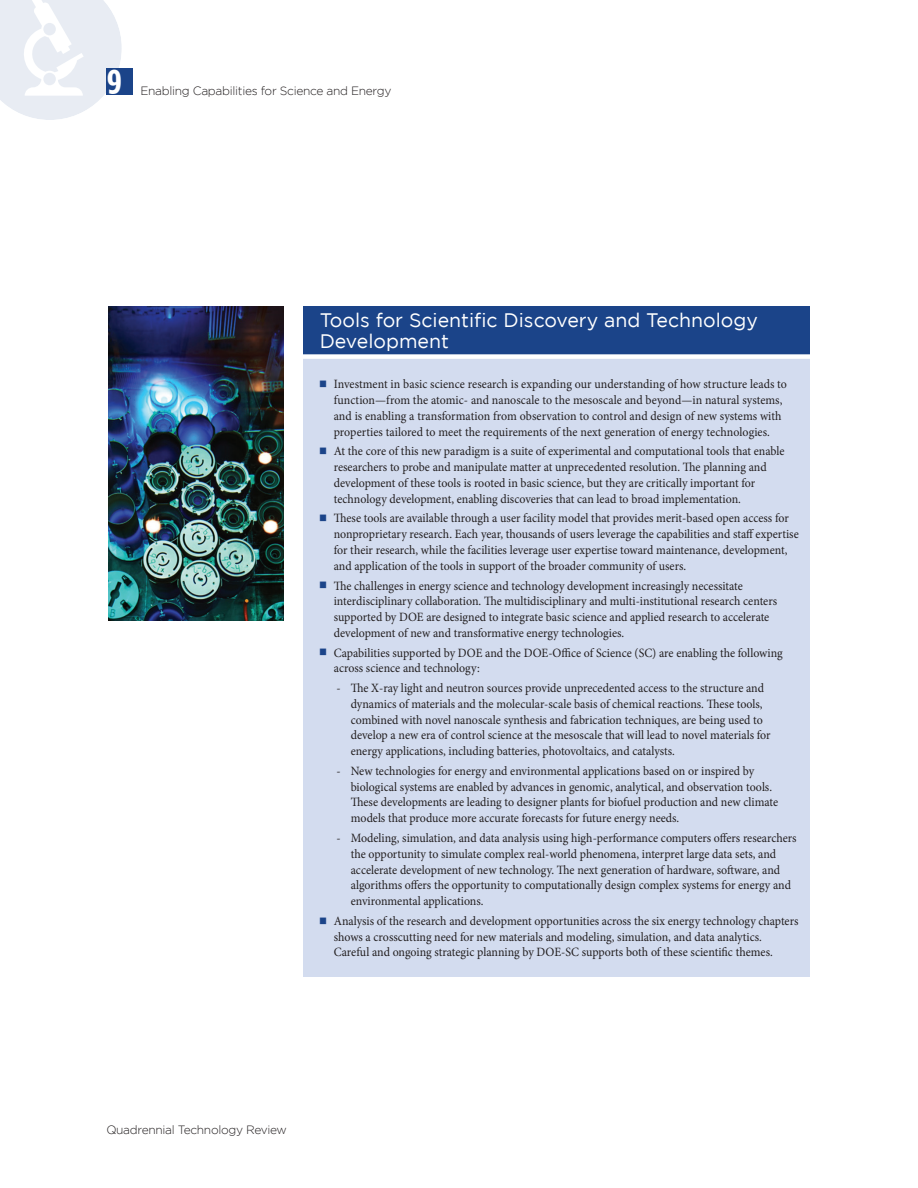
<style>
.page{position:relative;width:918px;height:1188px;background:#fff}
.page>*{position:absolute;margin:0;border:0;box-sizing:border-box;transform-origin:0 0}
.t1{font:700 34.65px "Gotham Condensed";color:#fff;scale:1.15 1}
.Sidebar_header{font:19.5px/21px "Gotham";color:#fff}
.Chapter_Intro_Para_b{font:12.75px/15.8px "Minion Pro";color:#231f20;scale:.94 1}
.t2{font:300 12px "Gotham";letter-spacing:-.025em;color:#231f20}
</style>
<div class="page">
<svg style="left:0;top:0;width:122px;height:120px"></svg>
<div style="left:106px;top:68px;width:27px;height:27px;background:#1b4489"></div>
<div style="left:304px;top:306px;width:506px;height:671px;background:#d3dcef"></div>
<div style="left:304px;top:306px;width:506px;height:48px;background:#1b4489"></div>
<div style="left:300px;top:354px;width:513px;height:5px;background:#fff"></div>
<img style="left:108px;top:306px;width:176px;height:315px">
<h1 class="t1" style="left:107px;top:62px;width:14px">9</h1>
<p class="t2" style="left:140px;top:84px;width:253px">Enabling Capabilities for Science and Energy</p>
<p class="Sidebar_header" style="left:320px;top:309px;width:440px">Tools for Scientific Discovery and Technology<br>Development</p>
<p class="Chapter_Intro_Para_b" style="left:334px;top:376px;width:484px;text-indent:-14px"><sup>■</sup> Investment in basic science research is expanding our understanding of how structure leads to function—from the atomic- and nanoscale to the mesoscale and beyond—in natural systems, and is enabling a transformation from observation to control and design of new systems with properties tailored to meet the requirements of the next generation of energy technologies.</p>
<p class="Chapter_Intro_Para_b" style="left:334px;top:443px;width:481px;text-indent:-14px"><sup>■</sup> At the core of this new paradigm is a suite of experimental and computational tools that enable researchers to probe and manipulate matter at unprecedented resolution. The planning and development of these tools is rooted in basic science, but they are critically important for technology development, enabling discoveries that can lead to broad implementation.</p>
<p class="Chapter_Intro_Para_b" style="left:334px;top:511px;width:496px;text-indent:-14px"><sup>■</sup> These tools are available through a user facility model that provides merit-based open access for nonproprietary research. Each year, thousands of users leverage the capabilities and staff expertise for their research, while the facilities leverage user expertise toward maintenance, development, and application of the tools in support of the broader community of users.</p>
<p class="Chapter_Intro_Para_b" style="left:334px;top:578px;width:473px;text-indent:-14px"><sup>■</sup> The challenges in energy science and technology development increasingly necessitate interdisciplinary collaboration. The multidisciplinary and multi-institutional research centers supported by DOE are designed to integrate basic science and applied research to accelerate development of new and transformative energy technologies.</p>
<p class="Chapter_Intro_Para_b" style="left:334px;top:645px;width:479px;text-indent:-14px"><sup>■</sup> Capabilities supported by DOE and the DOE-Office of Science (SC) are enabling the following across science and technology:</p>
<p class="Chapter_Intro_Para_b" style="left:351px;top:680px;width:448px;text-indent:-14px">- The X-ray light and neutron sources provide unprecedented access to the structure and dynamics of materials and the molecular-scale basis of chemical reactions. These tools, combined with novel nanoscale synthesis and fabrication techniques, are being used to develop a new era of control science at the mesoscale that will lead to novel materials for energy applications, including batteries, photovoltaics, and catalysts.</p>
<p class="Chapter_Intro_Para_b" style="left:351px;top:763px;width:456px;text-indent:-14px">- New technologies for energy and environmental applications based on or inspired by biological systems are enabled by advances in genomic, analytical, and observation tools.<br>These developments are leading to designer plants for biofuel production and new climate models that produce more accurate forecasts for future energy needs.</p>
<p class="Chapter_Intro_Para_b" style="left:351px;top:830px;width:476px;text-indent:-14px">- Modeling, simulation, and data analysis using high-performance computers offers researchers the opportunity to simulate complex real-world phenomena, interpret large data sets, and accelerate development of new technology. The next generation of hardware, software, and algorithms offers the opportunity to computationally design complex systems for energy and environmental applications.</p>
<p class="Chapter_Intro_Para_b" style="left:334px;top:913px;width:496px;text-indent:-14px"><sup>■</sup> Analysis of the research and development opportunities across the six energy technology chapters shows a crosscutting need for new materials and modeling, simulation, and data analytics.<br>Careful and ongoing strategic planning by DOE-SC supports both of these scientific themes.</p>
<p class="t2" style="left:106px;top:1123px;width:182px">Quadrennial Technology Review</p>
</div>
